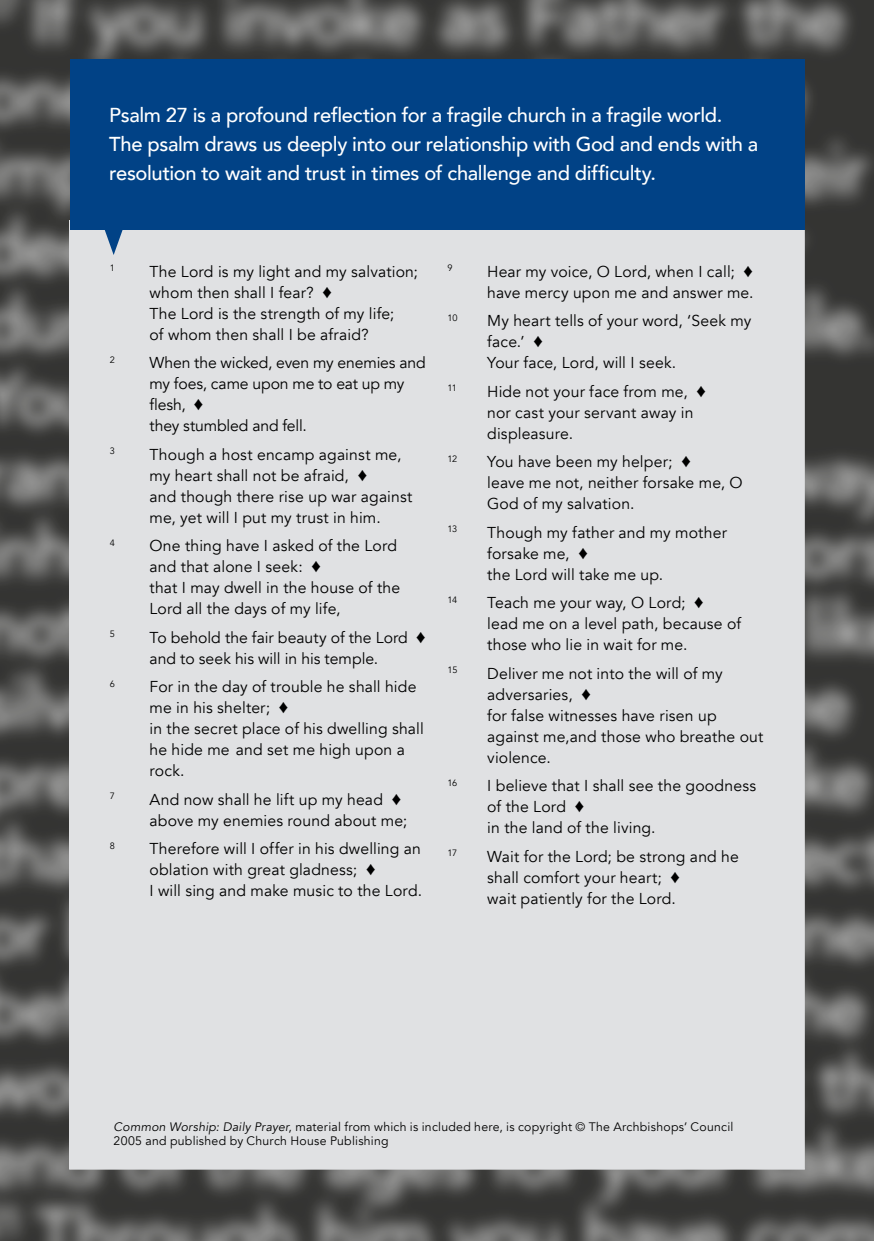
<style>
.page{position:relative;width:874px;height:1241px;background:#fff}
.page>*{position:absolute;margin:0;border:0;box-sizing:border-box;transform-origin:0 0}
.Standfirst{font:500 20.12px/28.9px "Avenir";letter-spacing:-.015em;color:#fff}
.t1{font:15.75px/21px "Avenir";letter-spacing:.01em;color:#000}
.t2{font:15.75px/21px "Avenir";letter-spacing:-.01em;color:#000}
.t3{font:12.25px/14px "Avenir";letter-spacing:.02em;color:#000}
.t4{font:9.1px "Avenir";letter-spacing:-.04em;color:#000}
.s1{font-style:italic}
</style>
<div class="page">
<img style="left:0;top:0;width:873px;height:1240px">
<div style="left:70px;top:221px;width:733px;height:947px;background:#e0e1e3"></div>
<svg style="left:95px;top:229px;width:37px;height:26px"></svg>
<div style="left:69px;top:59px;width:735px;height:170px;background:#014286"></div>
<p class="Standfirst" style="left:109px;top:99px;width:650px">Psalm 27 is a profound reflection for a fragile church in a fragile world.<br>The psalm draws us deeply into our relationship with God and ends with a resolution to wait and trust in times of challenge and difficulty.</p>
<p class="t4" style="left:110px;top:263px;width:7px">1</p>
<p class="t1" style="left:149px;top:261px;width:270px">The Lord is my light and my salvation; whom then shall I fear? ♦</p>
<p class="t1" style="left:149px;top:303px;width:246px">The Lord is the strength of my life; of whom then shall I be afraid?</p>
<p class="t4" style="left:110px;top:354px;width:7px">2</p>
<p class="t2" style="left:149px;top:352px;width:277px">When the wicked, even my enemies and my foes, came upon me to eat up my flesh, ♦<br>they stumbled and fell.</p>
<p class="t4" style="left:110px;top:446px;width:7px">3</p>
<p class="t1" style="left:149px;top:444px;width:264px">Though a host encamp against me, my heart shall not be afraid, ♦<br>and though there rise up war against me, yet will I put my trust in him.</p>
<p class="t4" style="left:110px;top:537px;width:7px">4</p>
<p class="t1" style="left:149px;top:535px;width:252px">One thing have I asked of the Lord and that alone I seek: ♦<br>that I may dwell in the house of the<br>Lord all the days of my life,</p>
<p class="t4" style="left:110px;top:628px;width:7px">5</p>
<p class="t1" style="left:149px;top:627px;width:277px">To behold the fair beauty of the Lord ♦ and to seek his will in his temple.</p>
<p class="t4" style="left:110px;top:678px;width:7px">6</p>
<p class="t1" style="left:149px;top:676px;width:275px">For in the day of trouble he shall hide me in his shelter; ♦<br>in the secret place of his dwelling shall he hide me and set me high upon a rock.</p>
<p class="t4" style="left:110px;top:790px;width:7px">7</p>
<p class="t1" style="left:149px;top:788px;width:259px">And now shall he lift up my head ♦ above my enemies round about me;</p>
<p class="t4" style="left:110px;top:840px;width:7px">8</p>
<p class="t1" style="left:149px;top:838px;width:274px">Therefore will I offer in his dwelling an oblation with great gladness; ♦<br>I will sing and make music to the Lord.</p>
<p class="t4" style="left:447px;top:263px;width:7px">9</p>
<p class="t1" style="left:487px;top:261px;width:268px">Hear my voice, O Lord, when I call; ♦ have mercy upon me and answer me.</p>
<p class="t4" style="left:447px;top:312px;width:12px">10</p>
<p class="t1" style="left:487px;top:310px;width:265px">My heart tells of your word, ‘Seek my face.’ ♦<br>Your face, Lord, will I seek.</p>
<p class="t4" style="left:447px;top:383px;width:11px">11</p>
<p class="t1" style="left:487px;top:381px;width:220px">Hide not your face from me, ♦ nor cast your servant away in displeasure.</p>
<p class="t4" style="left:447px;top:453px;width:11px">12</p>
<p class="t1" style="left:487px;top:451px;width:257px">You have been my helper; ♦<br>leave me not, neither forsake me, O<br>God of my salvation.</p>
<p class="t4" style="left:447px;top:523px;width:11px">13</p>
<p class="t1" style="left:487px;top:522px;width:241px">Though my father and my mother forsake me, ♦<br>the Lord will take me up.</p>
<p class="t4" style="left:447px;top:594px;width:11px">14</p>
<p class="t1" style="left:487px;top:592px;width:255px">Teach me your way, O Lord; ♦<br>lead me on a level path, because of those who lie in wait for me.</p>
<p class="t4" style="left:447px;top:664px;width:11px">15</p>
<p class="t1" style="left:487px;top:662px;width:277px">Deliver me not into the will of my adversaries, ♦<br>for false witnesses have risen up against me,and those who breathe out violence.</p>
<p class="t4" style="left:447px;top:777px;width:11px">16</p>
<p class="t1" style="left:487px;top:775px;width:270px">I believe that I shall see the goodness of the Lord ♦<br>in the land of the living.</p>
<p class="t4" style="left:447px;top:847px;width:11px">17</p>
<p class="t1" style="left:487px;top:845px;width:253px">Wait for the Lord; be strong and he shall comfort your heart; ♦<br>wait patiently for the Lord.</p>
<p class="t3" style="left:114px;top:1119px;width:621px"><span class="s1">Common Worship: Daily Prayer</span>, material from which is included here, is copyright © The Archbishops’ Council<br>2005 and published by Church House Publishing</p>
</div>
